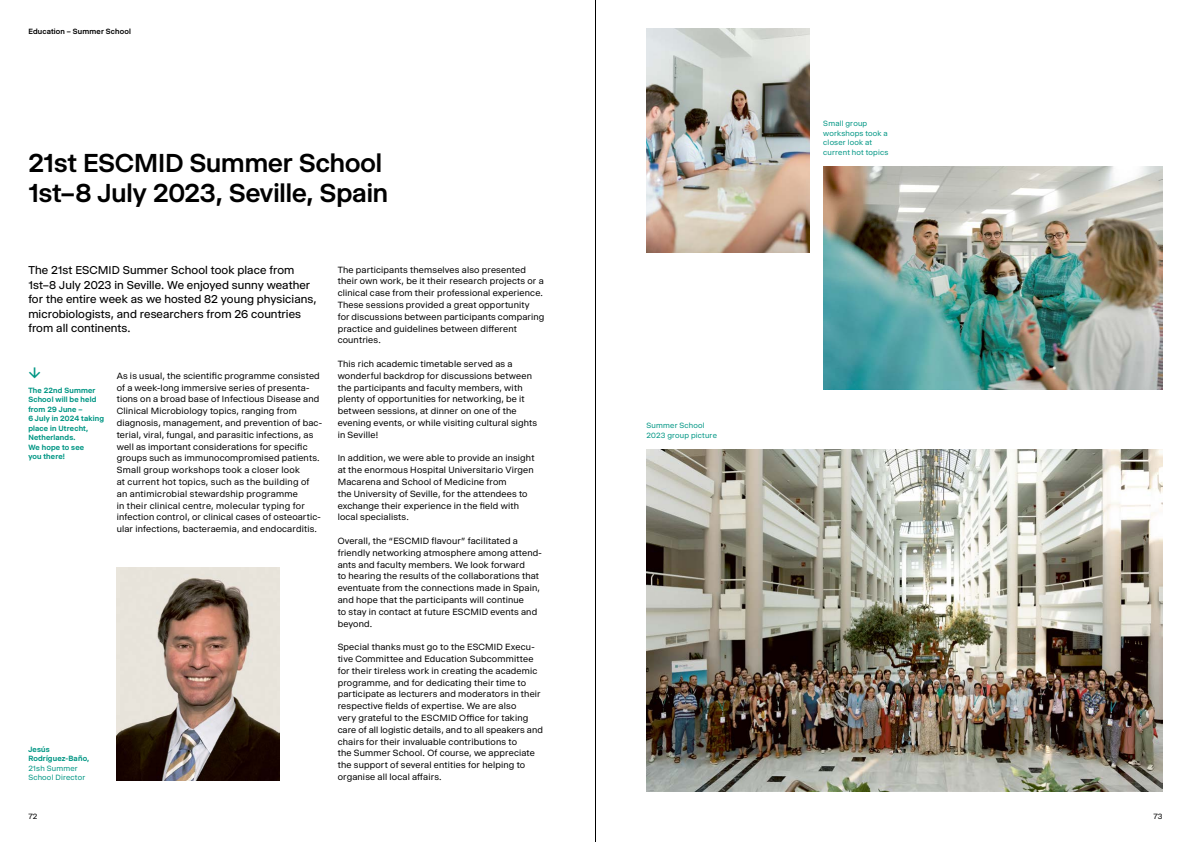
<style>
.page{position:relative;width:1191px;height:842px;background:#fff}
.page>*{position:absolute;margin:0;border:0;box-sizing:border-box;transform-origin:0 0}
.t1{font:900 27.4px/30px "Selecta VF";color:#000}
.t2{font:900 16px "Selecta VF";color:#009684}
.t3{font:900 12px/14.5px "Selecta VF";letter-spacing:.005em;color:#000}
.t4{font:900 9.5px/11.8px "Selecta VF";letter-spacing:.02em;color:#000}
.t5{font:900 8px/9.5px "Selecta VF";letter-spacing:.025em;color:#009684}
.t6{font:500 8px "Selecta";letter-spacing:.02em;color:#000}
.t7{font:900 8px "Selecta VF";color:#000}
</style>
<div class="page">
<img style="left:117px;top:568px;width:162px;height:212px">
<img style="left:646px;top:450px;width:516px;height:342px">
<img style="left:646px;top:28px;width:163px;height:225px">
<img style="left:823px;top:166px;width:339px;height:224px">
<hr style="left:595px;top:0;width:1px;height:842px;background:#000">
<p class="t6" style="left:28px;top:24px;width:104px">Education – Summer School</p>
<h1 class="t1" style="left:28px;top:144px;width:361px">21st ESCMID Summer School<br>1st–8 July 2023, Seville, Spain</h1>
<p class="t3" style="left:28px;top:261px;width:290px">The 21st ESCMID Summer School took place from 1st–8 July 2023 in Seville. We enjoyed sunny weather for the entire week as we hosted 82 young physicians, microbiologists, and researchers from 26 countries from all continents.</p>
<h2 class="t2" style="left:28px;top:359px;width:14px">↓</h2>
<p class="t5" style="left:28px;top:384px;width:77px">The 22nd Summer<br>School will be held from 29 June –<br>6 July in 2024 taking place in Utrecht,<br>Netherlands.<br>We hope to see<br>you there!</p>
<p class="t4" style="left:117px;top:369px;width:207px">As is usual, the scientific programme consisted of a week-long immersive series of presenta&shy;tions on a broad base of Infectious Disease and Clinical Microbiology topics, ranging from diagnosis, management, and prevention of bac&shy;terial, viral, fungal, and parasitic infections, as well as important considerations for specific groups such as immunocompromised patients.<br>Small group workshops took a closer look<br>at current hot topics, such as the building of an antimicrobial stewardship programme<br>in their clinical centre, molecular typing for infection control, or clinical cases of osteoartic&shy;ular infections, bacteraemia, and endocarditis.</p>
<p class="t5" style="left:28px;top:743px;width:62px">Jesús<br>Rodríguez-Baño,<br>21sh Summer<br>School Director</p>
<p class="t4" style="left:338px;top:262px;width:208px">The participants themselves also presented their own work, be it their research projects or a clinical case from their professional experience.<br>These sessions provided a great opportunity<br>for discussions between participants comparing practice and guidelines between different countries.</p>
<p class="t4" style="left:338px;top:357px;width:201px">This rich academic timetable served as a wonderful backdrop for discussions between the participants and faculty members, with plenty of opportunities for networking, be it between sessions, at dinner on one of the evening events, or while visiting cultural sights in Seville!</p>
<p class="t4" style="left:338px;top:451px;width:198px">In addition, we were able to provide an insight at the enormous Hospital Universitario Virgen Macarena and School of Medicine from<br>the University of Seville, for the attendees to exchange their experience in the field with local specialists.</p>
<p class="t4" style="left:338px;top:534px;width:206px">Overall, the “ESCMID flavour” facilitated a friendly networking atmosphere among attend&shy;ants and faculty members. We look forward<br>to hearing the results of the collaborations that eventuate from the connections made in Spain, and hope that the participants will continue<br>to stay in contact at future ESCMID events and beyond.</p>
<p class="t4" style="left:338px;top:640px;width:207px">Special thanks must go to the ESCMID Execu&shy;tive Committee and Education Subcommittee for their tireless work in creating the academic programme, and for dedicating their time to participate as lecturers and moderators in their respective fields of expertise. We are also<br>very grateful to the ESCMID Office for taking care of all logistic details, and to all speakers and chairs for their invaluable contributions to<br>the Summer School. Of course, we appreciate the support of several entities for helping to organise all local affairs.</p>
<p class="t5" style="left:646px;top:420px;width:72px">Summer School<br>2023 group picture</p>
<p class="t5" style="left:823px;top:118px;width:66px">Small group workshops took a closer look at current hot topics</p>
<p class="t7" style="left:28px;top:810px;width:11px">72</p>
<p class="t7" style="left:1153px;top:810px;width:11px">73</p>
</div>
